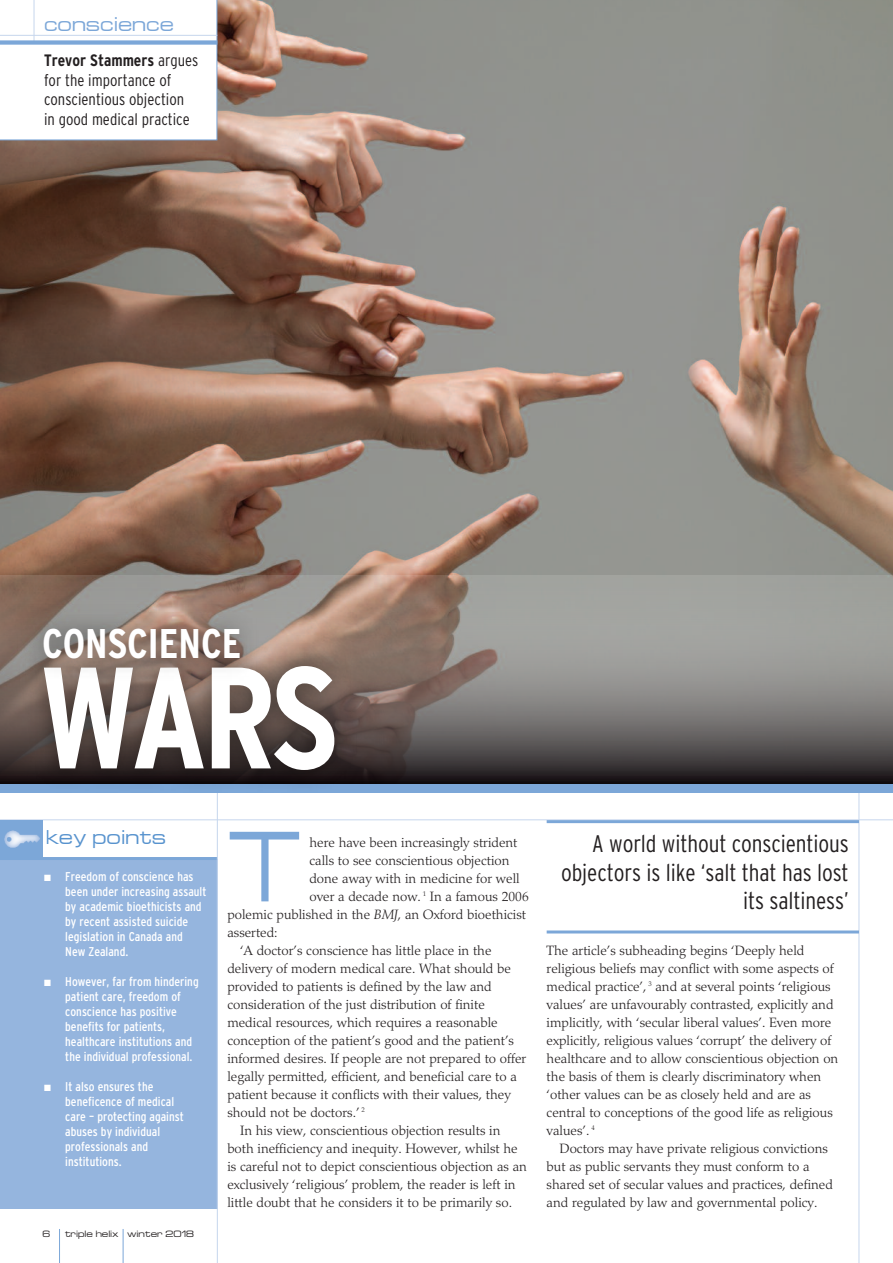
<style>
.page{position:relative;width:893px;height:1263px;background:#fff}
.page>*{position:absolute;margin:0;border:0;box-sizing:border-box;transform-origin:0 0}
.t1{font:700 condensed 144px "Interstate";color:#fff}
.t2{font:89.85px "Euro Technic Ext";color:#7ca7d8;scale:.9 1}
.t3{font:700 condensed 41.4px "Interstate";color:#fff}
.t4{font:300 condensed 24px/28.5px "Interstate";letter-spacing:-.005em;color:#231f20;text-align:right}
.t5{font:18px "Euro Technic Ext";color:#7ca7d8}
.t6{font:18px "Euro Technic Ext";color:#5893ce}
.t7{font:300 condensed 16.5px/19.5px "Interstate";color:#231f20}
.t8{font:300 13.5px/18px "Palatino";color:#231f20}
.t9{font:condensed 12.75px/15px "Interstate";color:#fff}
.t10{font:8.25px "Euro Technic Ext";color:#231f20}
.s1{font-weight:700}
.s2{font-style:italic}
</style>
<div class="page">
<hr style="left:123px;top:1229px;width:1px;height:34px;background:#7ca7d8">
<hr style="left:59px;top:1229px;width:1px;height:34px;background:#7ca7d8">
<img style="left:0;top:0;width:893px;height:576px">
<svg style="left:0;top:576px;width:893px;height:208px;background:#85817d"></svg>
<div style="left:0;top:859px;width:217px;height:349px;background:#95b5de"></div>
<hr style="left:0;top:857px;width:217px;height:3px;background:#7ca7d8">
<hr style="left:0;top:819px;width:893px;height:1px;background:#c6d6ed">
<img style="left:0;top:820px;width:10px;height:37px">
<svg style="left:0;top:0;width:217px;height:140px"></svg>
<hr style="left:34px;top:0;width:1px;height:43px;background:#c6d6ed">
<hr style="left:0;top:35px;width:217px;height:1px;background:#c6d6ed">
<div style="left:0;top:40px;width:217px;height:5px;background:#7ca7d8"></div>
<hr style="left:858px;top:788px;width:1px;height:475px;background:#c6d6ed">
<hr style="left:217px;top:788px;width:1px;height:475px;background:#c6d6ed">
<div style="left:0;top:784px;width:893px;height:8px;background:#7ca7d8"></div>
<img style="left:10px;top:619px;width:587px;height:241px">
<img style="left:14px;top:597px;width:440px;height:159px">
<hr style="left:547px;top:930px;width:312px;height:3px;background:#7ca7d8">
<hr style="left:547px;top:820px;width:312px;height:3px;background:#7ca7d8">
<h3 class="t5" style="left:44px;top:15px;width:131px">conscience</h3>
<p class="t7" style="left:44px;top:51px;width:156px"><span class="s1">Trevor Stammers</span> argues for the importance of conscientious objection in good medical practice</p>
<h3 class="t3" style="left:42px;top:620px;width:201px">CONSCIENCE</h3>
<h1 class="t1" style="left:41px;top:634px;width:299px">WARS</h1>
<h3 class="t6" style="left:46px;top:827px;width:122px">key points</h3>
<h2 class="t2" style="left:227px;top:818px;width:84px">T</h2>
<p class="t8" style="left:309px;top:835px;width:210px">here have been increasingly strident</p>
<p class="t8" style="left:309px;top:853px;width:202px">calls to see conscientious objection</p>
<p class="t8" style="left:309px;top:871px;width:212px">done away with in medicine for well</p>
<p class="t8" style="left:309px;top:889px;width:221px">over a decade now. <sup>1</sup> In a famous 2006</p>
<p class="t8" style="left:227px;top:907px;width:300px">polemic published in the <span class="s2">BMJ</span>, an Oxford bioethicist</p>
<p class="t8" style="left:227px;top:925px;width:52px">asserted:</p>
<p class="t8" style="left:240px;top:943px;width:253px">‘A doctor’s conscience has little place in the</p>
<p class="t8" style="left:227px;top:961px;width:285px">delivery of modern medical care. What should be</p>
<p class="t8" style="left:227px;top:979px;width:266px">provided to patients is defined by the law and</p>
<p class="t8" style="left:227px;top:997px;width:259px">consideration of the just distribution of finite</p>
<p class="t8" style="left:227px;top:1015px;width:272px">medical resources, which requires a reasonable</p>
<p class="t8" style="left:227px;top:1033px;width:288px">conception of the patient’s good and the patient’s</p>
<p class="t8" style="left:227px;top:1051px;width:301px">informed desires. If people are not prepared to offer</p>
<p class="t8" style="left:227px;top:1069px;width:291px">legally permitted, efficient, and beneficial care to a</p>
<p class="t8" style="left:227px;top:1087px;width:285px">patient because it conflicts with their values, they</p>
<p class="t8" style="left:227px;top:1105px;width:139px">should not be doctors.’ <sup>2</sup></p>
<p class="t8" style="left:240px;top:1123px;width:262px">In his view, conscientious objection results in</p>
<p class="t8" style="left:227px;top:1141px;width:292px">both inefficiency and inequity. However, whilst he</p>
<p class="t8" style="left:227px;top:1159px;width:301px">is careful not to depict conscientious objection as an</p>
<p class="t8" style="left:227px;top:1177px;width:290px">exclusively ‘religious’ problem, the reader is left in</p>
<p class="t8" style="left:227px;top:1195px;width:286px">little doubt that he considers it to be primarily so.</p>
<p class="t9" style="left:65px;top:869px;width:143px">Freedom of conscience has been under increasing assault by academic bioethicists and by recent assisted suicide legislation in Canada and<br>New Zealand.</p>
<p class="t9" style="left:65px;top:974px;width:135px">However, far from hindering patient care, freedom of conscience has positive benefits for patients, healthcare institutions and the individual professional.</p>
<p class="t9" style="left:65px;top:1079px;width:120px">It also ensures the beneficence of medical care – protecting against abuses by individual professionals and institutions.</p>
<p class="t10" style="left:43px;top:1229px;width:9px">6</p>
<p class="t10" style="left:65px;top:1229px;width:131px">triple helix winter 2018</p>
<h3 class="t4" style="left:561px;top:829px;width:289px">A world without conscientious objectors is like ‘salt that has lost its saltiness’</h3>
<p class="t8" style="left:547px;top:943px;width:293px">The article’s subheading begins ‘Deeply held religious beliefs may conflict with some aspects of medical practice’, <sup>3</sup> and at several points ‘religious values’ are unfavourably contrasted, explicitly and implicitly, with ‘secular liberal values’. Even more explicitly, religious values ‘corrupt’ the delivery of healthcare and to allow conscientious objection on the basis of them is clearly discriminatory when ‘other values can be as closely held and are as central to conceptions of the good life as religious values’. <sup>4</sup></p>
<p class="t8" style="left:547px;top:1141px;width:288px;text-indent:13px">Doctors may have private religious convictions but as public servants they must conform to a shared set of secular values and practices, defined and regulated by law and governmental policy.</p>
</div>
